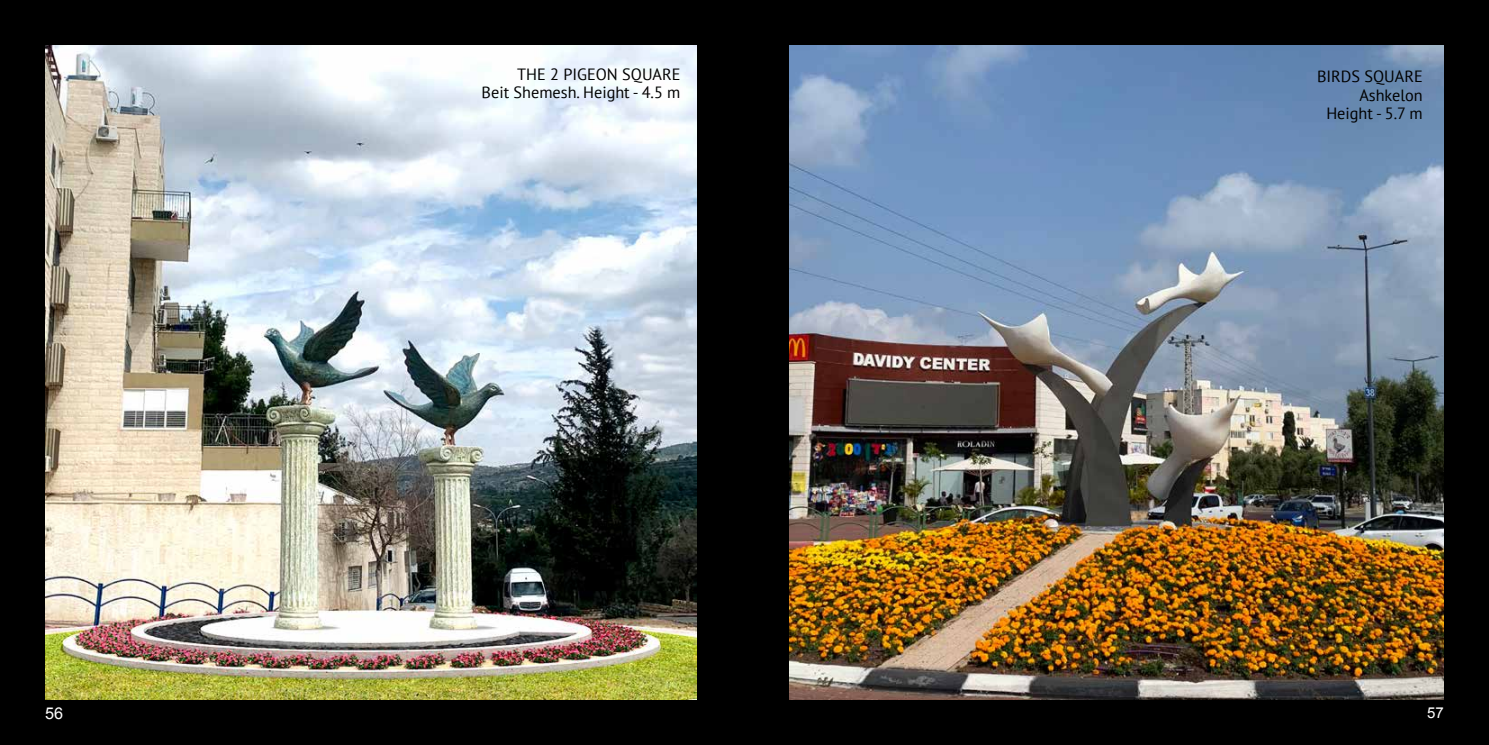
<style>
.page{position:relative;width:1489px;height:745px;background:#fff}
.page>*{position:absolute;margin:0;border:0;box-sizing:border-box;transform-origin:0 0}
.t1{font:16.25px/18.8px "PT Sans";color:#000;text-align:right}
.t2{font:16.25px "Arial";color:#fff}
.t3{font:15px "Arial";color:#fff}
</style>
<div class="page">
<div style="left:0;top:0;width:1488px;height:744px;background:#000"></div>
<img style="left:45px;top:45px;width:651px;height:654px">
<img style="left:789px;top:45px;width:654px;height:654px">
<p class="t1" style="left:481px;top:64px;width:200px">THE 2 PIGEON SQUARE<br>Beit Shemesh. Height - 4.5 m</p>
<p class="t1" style="left:1316px;top:66px;width:107px">BIRDS SQUARE<br>Ashkelon<br>Height - 5.7 m</p>
<p class="t2" style="left:45px;top:702px;width:20px">56</p>
<p class="t3" style="left:1427px;top:702px;width:18px">57</p>
</div>
